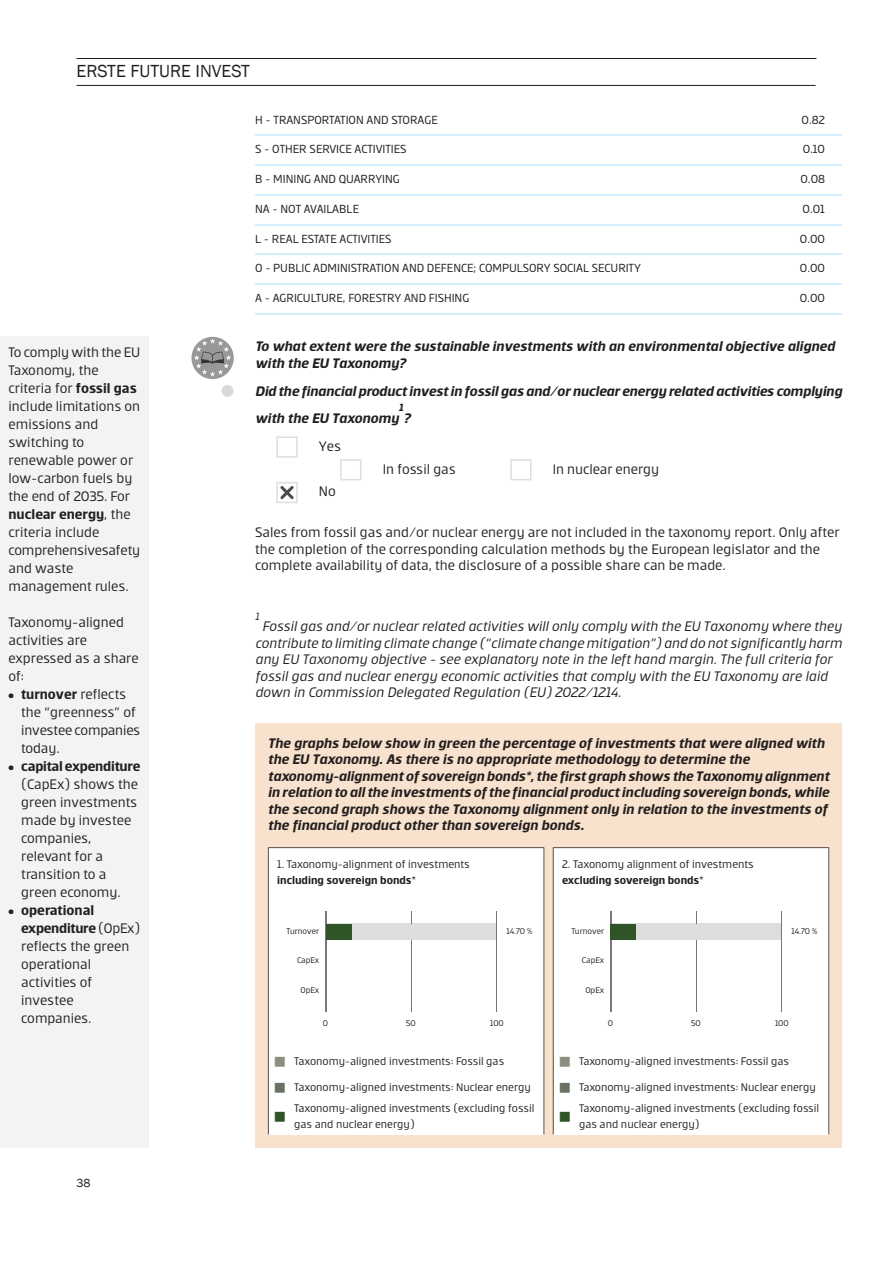
<style>
.page{position:relative;width:893px;height:1263px;background:#fff}
.page>*{position:absolute;margin:0;border:0;box-sizing:border-box;transform-origin:0 0}
.t1{font:18px "Franklin Gothic";color:#231f20}
.t2{font:15px/18px "Erste";color:#231f20}
.t3{font:italic 700 15px/16.5px "Erste";color:#231f20}
.t4{font:italic 15px/16.5px "Erste";color:#231f20;text-align:center}
.t5{font:700 15px/18px "Erste";letter-spacing:-.01em;color:#231f20;text-align:right}
.t6{font:15px "Unicode Symbols";color:#2e5428}
.t7{font:12.75px "Erste";color:#231f20}
.t8{font:12px/16.5px "Erste";color:#231f20}
.t9{font:12px "Franklin Gothic";color:#231f20}
.t10{font:italic 700 11.25px "Erste";color:#231f20}
.t11{font:italic 11.25px "Erste";color:#231f20}
.t12{font:9px "Erste";letter-spacing:-.005em;color:#231f20}
.s1{font-weight:700}
.s2{font-weight:400}
.s3{color:#8d8e82}
.s4{color:#697262}
</style>
<div class="page">
<hr style="left:77px;top:85px;width:739px;height:1px;background:#231f20">
<hr style="left:77px;top:58px;width:739px;height:1px;background:#231f20">
<div style="left:0;top:336px;width:149px;height:811px;background:#f2f3f4"></div>
<div style="left:255px;top:723px;width:587px;height:424px;background:#f8e2cd"></div>
<hr style="left:782px;top:135px;width:60px;height:1px;background:#d4effb">
<hr style="left:255px;top:135px;width:527px;height:1px;background:#d4effb">
<hr style="left:782px;top:164px;width:60px;height:2px;background:#d4effb">
<hr style="left:255px;top:164px;width:527px;height:2px;background:#d4effb">
<hr style="left:782px;top:194px;width:60px;height:2px;background:#d4effb">
<hr style="left:255px;top:194px;width:527px;height:2px;background:#d4effb">
<hr style="left:782px;top:224px;width:60px;height:1px;background:#d4effb">
<hr style="left:255px;top:224px;width:527px;height:1px;background:#d4effb">
<hr style="left:782px;top:254px;width:60px;height:1px;background:#d4effb">
<hr style="left:255px;top:254px;width:527px;height:1px;background:#d4effb">
<hr style="left:782px;top:283px;width:60px;height:2px;background:#d4effb">
<hr style="left:255px;top:283px;width:527px;height:2px;background:#d4effb">
<hr style="left:782px;top:313px;width:60px;height:2px;background:#d4effb">
<hr style="left:255px;top:313px;width:527px;height:2px;background:#d4effb">
<svg style="left:191px;top:337px;width:43px;height:42px"></svg>
<svg style="left:194px;top:338px;width:37px;height:39px"></svg>
<div style="left:222px;top:385px;width:12px;height:12px;background:#dad9d7;border-radius:50%"></div>
<div style="left:276px;top:436px;width:22px;height:22px;border:2px solid #dfdede"></div>
<div style="left:510px;top:459px;width:21px;height:21px;border:2px solid #dfdede"></div>
<div style="left:340px;top:459px;width:21px;height:21px;border:2px solid #dfdede"></div>
<div style="left:276px;top:482px;width:22px;height:21px;border:2px solid #dfdede"></div>
<svg style="left:280px;top:486px;width:14px;height:14px"></svg>
<div style="left:553px;top:847px;width:276px;height:287px;background:#fff"></div>
<div style="left:268px;top:847px;width:277px;height:287px;background:#fff"></div>
<img style="left:326px;top:924px;width:25px;height:16px">
<img style="left:611px;top:924px;width:25px;height:16px">
<p class="t1" style="left:77px;top:60px;width:175px">ERSTE FUTURE INVEST</p>
<p class="t2" style="left:9px;top:343px;width:133px">To comply with the EU<br>Taxonomy, the criteria for <span class="s1">fossil gas</span></p>
<p class="t2" style="left:9px;top:397px;width:133px">include limitations on emissions and switching to</p>
<p class="t2" style="left:9px;top:451px;width:126px">renewable power or</p>
<p class="t2" style="left:9px;top:469px;width:125px">low-carbon fuels by</p>
<p class="t2" style="left:9px;top:487px;width:124px;text-align:justify">the end of 2035. For <span class="s1">nuclear energy</span>, the criteria include</p>
<p class="t2" style="left:8px;top:541px;width:133px">comprehensivesafety and waste management rules.</p>
<p class="t2" style="left:9px;top:613px;width:132px">Taxonomy-aligned activities are expressed as a share of:</p>
<p class="t7" style="left:255px;top:113px;width:184px">H - TRANSPORTATION AND STORAGE</p>
<p class="t7" style="left:802px;top:113px;width:25px">0.82</p>
<p class="t7" style="left:255px;top:143px;width:153px">S - OTHER SERVICE ACTIVITIES</p>
<p class="t7" style="left:803px;top:143px;width:24px">0.10</p>
<p class="t7" style="left:255px;top:173px;width:146px">B - MINING AND QUARRYING</p>
<p class="t7" style="left:800px;top:173px;width:26px">0.08</p>
<p class="t7" style="left:255px;top:202px;width:105px">NA - NOT AVAILABLE</p>
<p class="t7" style="left:802px;top:202px;width:24px">0.01</p>
<p class="t7" style="left:255px;top:232px;width:138px">L - REAL ESTATE ACTIVITIES</p>
<p class="t7" style="left:800px;top:232px;width:27px">0.00</p>
<p class="t7" style="left:255px;top:262px;width:387px">O - PUBLIC ADMINISTRATION AND DEFENCE; COMPULSORY SOCIAL SECURITY</p>
<p class="t7" style="left:800px;top:262px;width:27px">0.00</p>
<p class="t7" style="left:255px;top:292px;width:216px">A - AGRICULTURE, FORESTRY AND FISHING</p>
<p class="t7" style="left:800px;top:292px;width:27px">0.00</p>
<p class="t3" style="left:255px;top:338px;width:581px">To what extent were the sustainable investments with an environmental objective aligned with the EU Taxonomy?</p>
<p class="t3" style="left:255px;top:377px;width:588px;line-height:26.8px">Did the financial product invest in fossil gas and/or nuclear energy related activities complying with the EU Taxonomy ?</p>
<p class="t10" style="left:399px;top:402px;width:6px">1</p>
<p class="t2" style="left:319px;top:437px;width:24px">Yes</p>
<p class="t2" style="left:319px;top:482px;width:18px">No</p>
<p class="t2" style="left:383px;top:459px;width:75px">In fossil gas</p>
<p class="t2" style="left:553px;top:459px;width:108px">In nuclear energy</p>
<p class="t2" style="left:255px;top:524px;width:586px;line-height:16.5px">Sales from fossil gas and/or nuclear energy are not included in the taxonomy report. Only after the completion of the corresponding calculation methods by the European legislator and the complete availability of data, the disclosure of a possible share can be made.</p>
<p class="t11" style="left:255px;top:610px;width:6px">1</p>
<p class="t4" style="left:255px;top:618px;width:588px">Fossil gas and/or nuclear related activities will only comply with the EU Taxonomy where they contribute to limiting climate change (“climate change mitigation”) and do not significantly harm</p>
<p class="t4" style="left:255px;top:651px;width:579px;text-align:left">any EU Taxonomy objective - see explanatory note in the left hand margin. The full criteria for fossil gas and nuclear energy economic activities that comply with the EU Taxonomy are laid</p>
<p class="t5" style="left:9px;top:685px;width:119px">• turnover <span class="s2">reflects</span></p>
<p class="t4" style="left:255px;top:684px;width:368px">down in Commission Delegated Regulation (EU) 2022/1214.</p>
<p class="t2" style="left:21px;top:703px;width:121px">the “greenness” of investee companies today.</p>
<p class="t3" style="left:268px;top:734px;width:558px">The graphs below show in green the percentage of investments that were aligned with the EU Taxonomy. As there is no appropriate methodology to determine the</p>
<p class="t5" style="left:9px;top:757px;width:134px">• capital expenditure <span class="s2">(CapEx) shows the</span></p>
<p class="t3" style="left:268px;top:767px;width:563px">taxonomy-alignment of sovereign bonds*, the first graph shows the Taxonomy alignment in relation to all the investments of the financial product including sovereign bonds, while</p>
<p class="t2" style="left:21px;top:793px;width:118px">green investments</p>
<p class="t3" style="left:268px;top:800px;width:561px">the second graph shows the Taxonomy alignment only in relation to the investments of</p>
<p class="t2" style="left:21px;top:811px;width:112px">made by investee</p>
<p class="t3" style="left:268px;top:817px;width:318px">the financial product other than sovereign bonds.</p>
<p class="t2" style="left:21px;top:829px;width:72px">companies,</p>
<p class="t8" style="left:562px;top:855px;width:193px">2. Taxonomy alignment of investments <span class="s1">excluding sovereign bonds</span>*</p>
<p class="t2" style="left:21px;top:847px;width:101px">relevant for a transition to a green economy.</p>
<p class="t2" style="left:21px;top:901px;width:121px;text-indent:-13px">• <span class="s1">operational expenditure</span> (OpEx) reflects the green operational activities of investee companies.</p>
<p class="t8" style="left:277px;top:855px;width:194px">1. Taxonomy-alignment of investments <span class="s1">including sovereign bonds</span>*</p>
<p class="t12" style="left:287px;top:927px;width:34px">Turnover</p>
<p class="t12" style="left:507px;top:927px;width:27px">14.70 %</p>
<p class="t12" style="left:571px;top:927px;width:34px">Turnover</p>
<p class="t12" style="left:791px;top:927px;width:27px">14.70 %</p>
<p class="t12" style="left:297px;top:956px;width:24px">CapEx</p>
<p class="t12" style="left:582px;top:956px;width:24px">CapEx</p>
<p class="t12" style="left:300px;top:985px;width:20px">OpEx</p>
<p class="t12" style="left:585px;top:985px;width:20px">OpEx</p>
<p class="t12" style="left:323px;top:1019px;width:7px">0</p>
<p class="t12" style="left:406px;top:1019px;width:11px">50</p>
<p class="t12" style="left:490px;top:1019px;width:15px">100</p>
<p class="t12" style="left:608px;top:1019px;width:7px">0</p>
<p class="t12" style="left:691px;top:1019px;width:11px">50</p>
<p class="t12" style="left:775px;top:1019px;width:15px">100</p>
<p class="t8" style="left:274px;top:1053px;width:232px"><span class="s3">■</span> Taxonomy-aligned investments: Fossil gas</p>
<p class="t8" style="left:559px;top:1053px;width:232px"><span class="s3">■</span> Taxonomy-aligned investments: Fossil gas</p>
<p class="t8" style="left:274px;top:1079px;width:258px"><span class="s4">■</span> Taxonomy-aligned investments: Nuclear energy</p>
<p class="t8" style="left:559px;top:1079px;width:258px"><span class="s4">■</span> Taxonomy-aligned investments: Nuclear energy</p>
<p class="t8" style="left:294px;top:1100px;width:242px">Taxonomy-aligned investments (excluding fossil gas and nuclear energy)</p>
<p class="t6" style="left:274px;top:1109px;width:13px">■</p>
<p class="t8" style="left:579px;top:1100px;width:242px">Taxonomy-aligned investments (excluding fossil gas and nuclear energy)</p>
<p class="t6" style="left:559px;top:1109px;width:13px">■</p>
<p class="t9" style="left:77px;top:1175px;width:16px">38</p>
</div>
